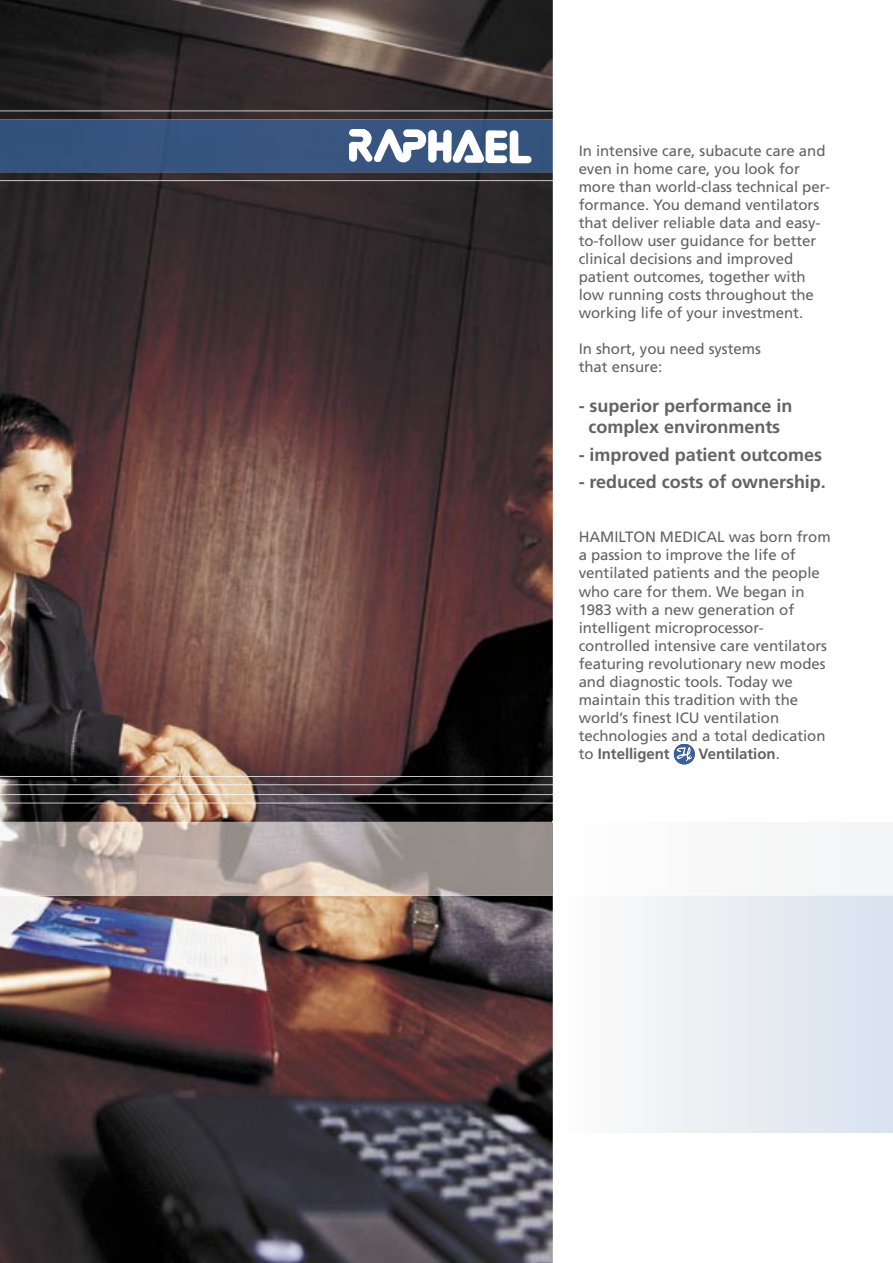
<style>
.page{position:relative;width:893px;height:1263px;background:#fff}
.page>*{position:absolute;margin:0;border:0;box-sizing:border-box;transform-origin:0 0}
.t1{font:700 18px/21.6px "Frutiger";letter-spacing:-.005em;color:#636363;text-align:center}
.t2{font:15px/18px "Frutiger";letter-spacing:-.005em;color:#636363}
.t3{font:700 15px "Frutiger";letter-spacing:-.005em;color:#636363}
.s1{font-weight:700}
.s2{font-weight:400}
</style>
<div class="page">
<div style="left:553px;top:896px;width:340px;height:236px;background:linear-gradient(to right,#fffdfa,#d8e2ee)"></div>
<img style="left:0;top:0;width:553px;height:1263px">
<svg style="left:0;top:111px;width:553px;height:70px"></svg>
<svg style="left:0;top:776px;width:553px;height:9px"></svg>
<svg style="left:0;top:794px;width:553px;height:9px"></svg>
<div style="left:725px;top:822px;width:168px;height:74px;background:#f5f6f7"></div>
<img style="left:0;top:822px;width:553px;height:74px">
<svg style="left:674px;top:744px;width:20px;height:20px"></svg>
<p class="t2" style="left:579px;top:142px;width:253px">In intensive care, subacute care and even in home care, you look for more than world-class technical per&shy;formance. You demand ventilators that deliver reliable data and easy&shy;to-follow user guidance for better clinical decisions and improved patient outcomes, together with low running costs throughout the working life of your investment.</p>
<p class="t2" style="left:579px;top:340px;width:184px">In short, you need systems that ensure:</p>
<p class="t1" style="left:579px;top:394px;width:215px">- superior performance in complex environments</p>
<p class="t1" style="left:579px;top:444px;width:245px">- improved patient outcomes</p>
<p class="t1" style="left:579px;top:471px;width:249px">- reduced costs of ownership.</p>
<p class="t2" style="left:579px;top:528px;width:254px">HAMILTON MEDICAL was born from a passion to improve the life of ventilated patients and the people who care for them. We began in<br>1983 with a new generation of intelligent microprocessor&shy;controlled intensive care ventilators featuring revolutionary new modes and diagnostic tools. Today we maintain this tradition with the world’s finest ICU ventilation technologies and a total dedication to <span class="s1">Intelligent</span></p>
<p class="t3" style="left:699px;top:744px;width:83px">Ventilation<span class="s2">.</span></p>
</div>
